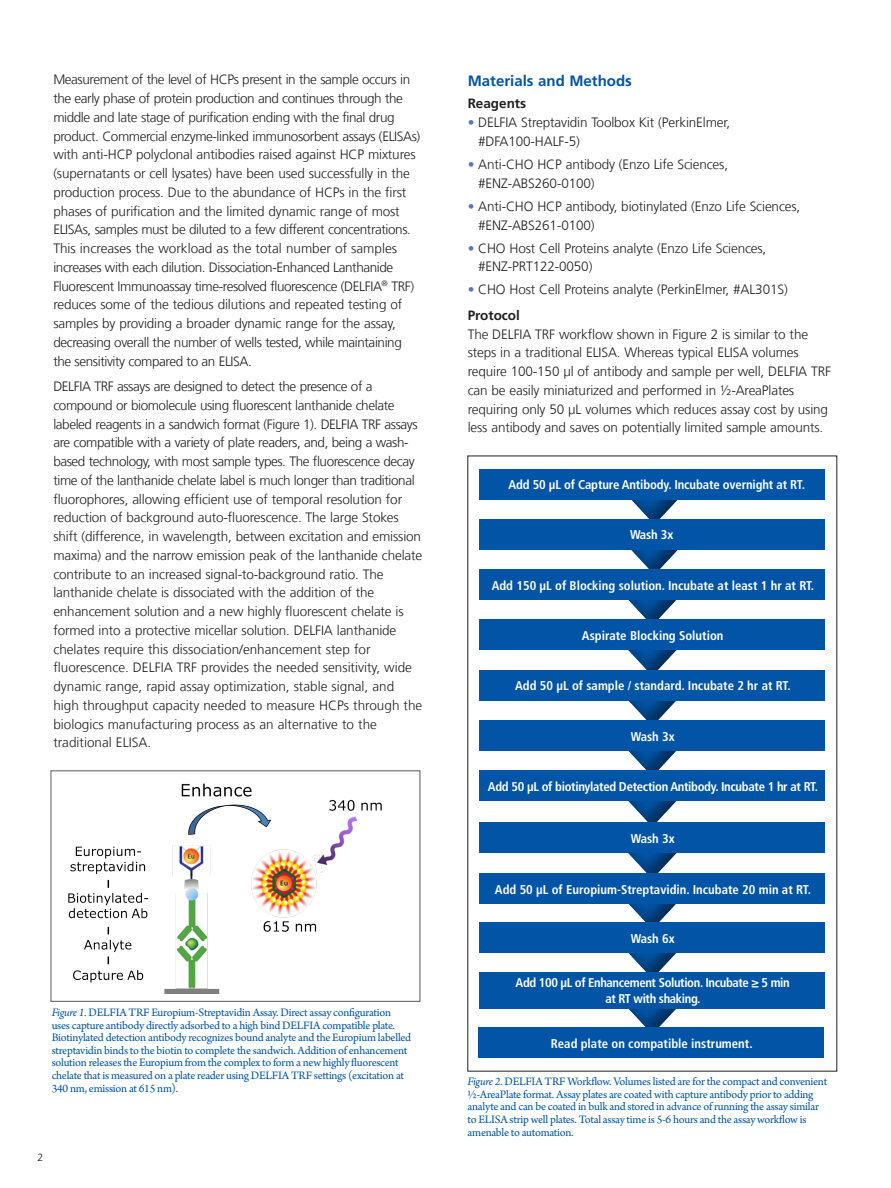
<style>
.page{position:relative;width:891px;height:1188px;background:#fff}
.page>*{position:absolute;margin:0;border:0;box-sizing:border-box;transform-origin:0 0}
.Paragraph_Head{font:700 15px "Frutiger LT Com";color:#0154a6}
.Paragraph_Head-2{font:300 13.5px/18.8px "Frutiger LT Com";letter-spacing:-.01em;color:#231f20}
.Paragraph_Head-3{font:300 13.5px/18.8px "Frutiger LT Com";letter-spacing:-.03em;color:#231f20}
.Paragraph_Head-4{font:700 13.5px "Frutiger LT Com";color:#231f20}
.Body_Copy{font:700 condensed 12.75px "Frutiger LT Com";color:#fff}
.Body_Copy-2{font:700 condensed 12.75px/15.9px "Frutiger LT Com";letter-spacing:-.03em;color:#fff;text-align:center}
.Body_Copy-3{font:700 condensed 12.75px "Frutiger LT Com";letter-spacing:-.025em;color:#fff}
.Body_Copy-4{font:12px/12.6px "Arno Pro";letter-spacing:-.02em;color:#0154a6}
.t1{font:300 10.5px "Frutiger LT Com";color:#231f20}
.s1{font-style:italic}
.s2{color:#5876ba}
</style>
<div class="page">
<img style="left:68px;top:783px;width:314px;height:211px">
<div style="left:51px;top:771px;width:369px;height:231px;border:1px solid #57585a"></div>
<div style="left:480px;top:469px;width:345px;height:31px;background:#0154a6"></div>
<div style="left:480px;top:520px;width:345px;height:30px;background:#0154a6"></div>
<div style="left:480px;top:569px;width:345px;height:31px;background:#0154a6"></div>
<div style="left:480px;top:620px;width:345px;height:30px;background:#0154a6"></div>
<div style="left:480px;top:670px;width:345px;height:30px;background:#0154a6"></div>
<div style="left:480px;top:720px;width:345px;height:31px;background:#0154a6"></div>
<div style="left:480px;top:771px;width:345px;height:30px;background:#0154a6"></div>
<div style="left:480px;top:823px;width:345px;height:30px;background:#0154a6"></div>
<div style="left:480px;top:873px;width:345px;height:30px;background:#0154a6"></div>
<div style="left:480px;top:922px;width:345px;height:31px;background:#0154a6"></div>
<svg style="left:601px;top:500px;width:105px;height:509px"></svg>
<div style="left:598px;top:976px;width:107px;height:59px;background:#231f20;opacity:.5"></div>
<div style="left:480px;top:972px;width:345px;height:36px;background:#0154a6"></div>
<div style="left:478px;top:1027px;width:346px;height:31px;background:#0154a6"></div>
<p class="Paragraph_Head-3" style="left:53px;top:70px;width:369px">Measurement of the level of HCPs present in the sample occurs in the early phase of protein production and continues through the middle and late stage of purification ending with the final drug product. Commercial enzyme-linked immunosorbent assays (ELISAs) with anti-HCP polyclonal antibodies raised against HCP mixtures (supernatants or cell lysates) have been used successfully in the production process. Due to the abundance of HCPs in the first phases of purification and the limited dynamic range of most ELISAs, samples must be diluted to a few different concentrations.<br>This increases the workload as the total number of samples increases with each dilution. Dissociation-Enhanced Lanthanide Fluorescent Immunoassay time-resolved fluorescence (DELFIA<sup>®</sup> TRF) reduces some of the tedious dilutions and repeated testing of samples by providing a broader dynamic range for the assay, decreasing overall the number of wells tested, while maintaining the sensitivity compared to an ELISA.</p>
<p class="Paragraph_Head-2" style="left:53px;top:377px;width:371px">DELFIA TRF assays are designed to detect the presence of a compound or biomolecule using fluorescent lanthanide chelate labeled reagents in a sandwich format (Figure 1). DELFIA TRF assays are compatible with a variety of plate readers, and, being a wash&shy;based technology, with most sample types. The fluorescence decay time of the lanthanide chelate label is much longer than traditional fluorophores, allowing efficient use of temporal resolution for reduction of background auto-fluorescence. The large Stokes shift (difference, in wavelength, between excitation and emission maxima) and the narrow emission peak of the lanthanide chelate contribute to an increased signal-to-background ratio. The lanthanide chelate is dissociated with the addition of the enhancement solution and a new highly fluorescent chelate is formed into a protective micellar solution. DELFIA lanthanide chelates require this dissociation/enhancement step for fluorescence. DELFIA TRF provides the needed sensitivity, wide dynamic range, rapid assay optimization, stable signal, and high throughput capacity needed to measure HCPs through the biologics manufacturing process as an alternative to the traditional ELISA.</p>
<p class="Body_Copy-4" style="left:52px;top:1007px;width:361px"><span class="s1">Figure 1.</span> DELFIA TRF Europium-Streptavidin Assay. Direct assay configuration uses capture antibody directly adsorbed to a high bind DELFIA compatible plate.<br>Biotinylated detection antibody recognizes bound analyte and the Europium labelled streptavidin binds to the biotin to complete the sandwich. Addition of enhancement solution releases the Europium from the complex to form a new highly fluorescent chelate that is measured on a plate reader using DELFIA TRF settings (excitation at 340 nm, emission at 615 nm).</p>
<p class="t1" style="left:38px;top:1151px;width:7px">2</p>
<p class="Paragraph_Head" style="left:468px;top:71px;width:166px">Materials and Methods</p>
<p class="Paragraph_Head-4" style="left:468px;top:96px;width:60px">Reagents</p>
<p class="Paragraph_Head-2" style="left:478px;top:113px;width:254px;text-indent:-10px"><span class="s2">•</span> DELFIA Streptavidin Toolbox Kit (PerkinElmer, #DFA100-HALF-5)</p>
<p class="Paragraph_Head-2" style="left:478px;top:155px;width:251px;text-indent:-10px"><span class="s2">•</span> Anti-CHO HCP antibody (Enzo Life Sciences, #ENZ-ABS260-0100)</p>
<p class="Paragraph_Head-2" style="left:478px;top:197px;width:324px;text-indent:-10px"><span class="s2">•</span> Anti-CHO HCP antibody, biotinylated (Enzo Life Sciences, #ENZ-ABS261-0100)</p>
<p class="Paragraph_Head-2" style="left:478px;top:239px;width:290px;text-indent:-10px"><span class="s2">•</span> CHO Host Cell Proteins analyte (Enzo Life Sciences, #ENZ-PRT122-0050)</p>
<p class="Paragraph_Head-2" style="left:468px;top:281px;width:322px"><span class="s2">•</span> CHO Host Cell Proteins analyte (PerkinElmer, #AL301S)</p>
<p class="Paragraph_Head-4" style="left:468px;top:307px;width:54px">Protocol</p>
<p class="Paragraph_Head-2" style="left:468px;top:325px;width:365px">The DELFIA TRF workflow shown in Figure 2 is similar to the steps in a traditional ELISA. Whereas typical ELISA volumes require 100-150 µl of antibody and sample per well, DELFIA TRF can be easily miniaturized and performed in ½-AreaPlates requiring only 50 µL volumes which reduces assay cost by using less antibody and saves on potentially limited sample amounts.</p>
<p class="Body_Copy" style="left:508px;top:477px;width:298px">Add 50 µL of Capture Antibody. Incubate overnight at RT.</p>
<p class="Body_Copy" style="left:630px;top:527px;width:45px">Wash 3x</p>
<p class="Body_Copy" style="left:492px;top:578px;width:324px">Add 150 µL of Blocking solution. Incubate at least 1 hr at RT.</p>
<p class="Body_Copy" style="left:582px;top:628px;width:143px">Aspirate Blocking Solution</p>
<p class="Body_Copy" style="left:515px;top:678px;width:277px">Add 50 µL of sample / standard. Incubate 2 hr at RT.</p>
<p class="Body_Copy" style="left:631px;top:729px;width:46px">Wash 3x</p>
<p class="Body_Copy-3" style="left:488px;top:779px;width:331px">Add 50 µL of biotinylated Detection Antibody. Incubate 1 hr at RT.</p>
<p class="Body_Copy" style="left:631px;top:831px;width:46px">Wash 3x</p>
<p class="Body_Copy" style="left:495px;top:882px;width:318px">Add 50 µL of Europium-Streptavidin. Incubate 20 min at RT.</p>
<p class="Body_Copy" style="left:631px;top:931px;width:46px">Wash 6x</p>
<p class="Body_Copy-2" style="left:516px;top:975px;width:276px">Add 100 µL of Enhancement Solution. Incubate ≥ 5 min at RT with shaking.</p>
<p class="Body_Copy" style="left:551px;top:1036px;width:203px">Read plate on compatible instrument.</p>
<p class="Body_Copy-4" style="left:468px;top:1076px;width:361px"><span class="s1">Figure 2.</span> DELFIA TRF Workflow. Volumes listed are for the compact and convenient ½-AreaPlate format. Assay plates are coated with capture antibody prior to adding analyte and can be coated in bulk and stored in advance of running the assay similar to ELISA strip well plates. Total assay time is 5-6 hours and the assay workflow is amenable to automation.</p>
</div>
